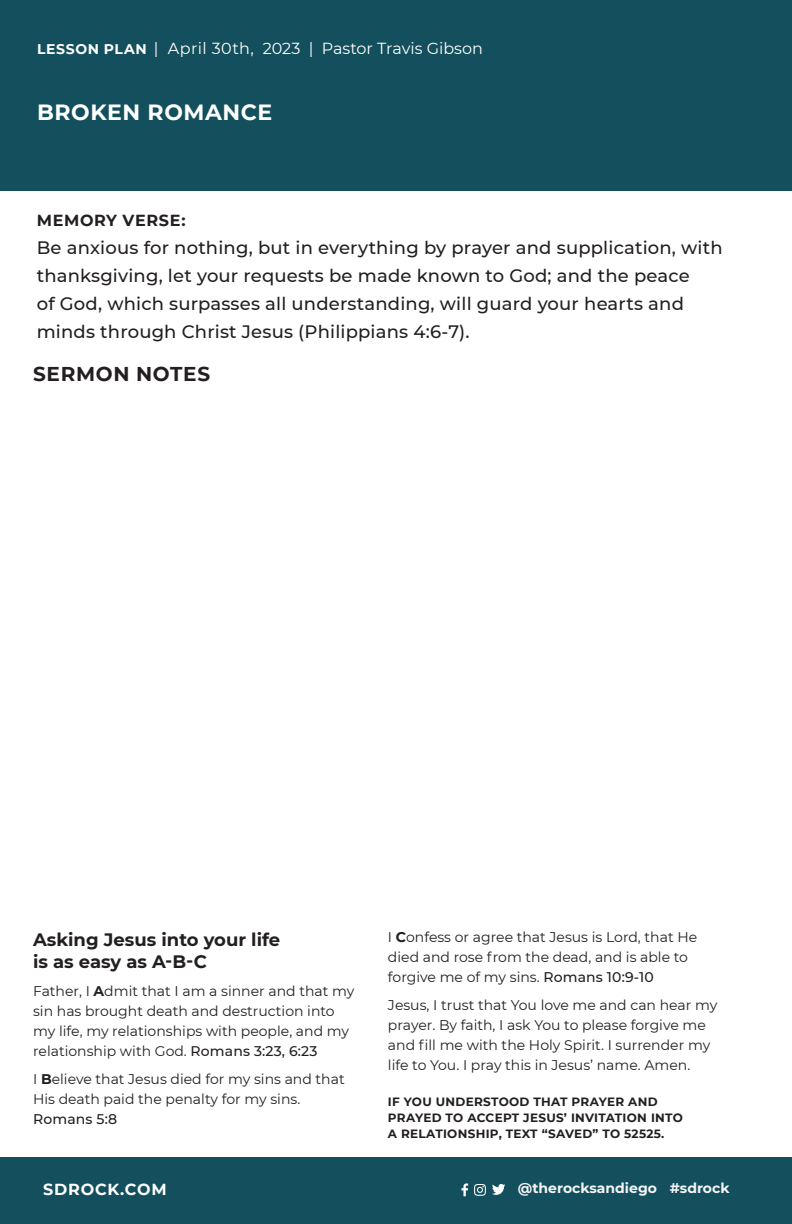
<style>
.page{position:relative;width:792px;height:1224px;background:#fff}
.page>*{position:absolute;margin:0;border:0;box-sizing:border-box;transform-origin:0 0}
.Copy_Text{font:700 22px "Montserrat";letter-spacing:.025em;color:#fff}
.Copy_Text-2{font:700 20px "Montserrat";letter-spacing:.03em;color:#231f20}
.Copy_Text-3{font:500 18px/28px "Montserrat";letter-spacing:.01em;color:#231f20}
.t1{font:700 18px/22px "Montserrat";color:#231f20}
.Copy_Text-4{font:16px "Montserrat";color:#fff}
.Copy_Text-5{font:700 16px "Montserrat";letter-spacing:.045em;color:#231f20}
.t2{font:700 16px "Montserrat";letter-spacing:.05em;color:#fff}
.t3{font:14px/20px "Montserrat";color:#231f20}
.t4{font:700 14px "Montserrat";color:#f5f5f6}
.t5{font:700 12px/16px "Montserrat";letter-spacing:.025em;color:#231f20}
.s1{font-weight:700;font-size:14px}
.s2{font-weight:700}
.s3{font-weight:500}
</style>
<div class="page">
<div style="left:0;top:0;width:792px;height:190px;background:#134f5c"></div>
<div style="left:0;top:1158px;width:792px;height:66px;background:#134f5c"></div>
<svg style="left:492px;top:1184px;width:13px;height:11px"></svg>
<svg style="left:474px;top:1184px;width:12px;height:12px"></svg>
<svg style="left:462px;top:1183px;width:6px;height:13px"></svg>
<p class="Copy_Text-4" style="left:37px;top:38px;width:447px"><span class="s1">LESSON PLAN</span> | April 30th, 2023 | Pastor Travis Gibson</p>
<p class="Copy_Text" style="left:37px;top:97px;width:237px">BROKEN ROMANCE</p>
<p class="Copy_Text-5" style="left:37px;top:208px;width:150px">MEMORY VERSE:</p>
<p class="Copy_Text-3" style="left:37px;top:233px;width:687px">Be anxious for nothing, but in everything by prayer and supplication, with thanksgiving, let your requests be made known to God; and the peace<br>of God, which surpasses all understanding, will guard your hearts and minds through Christ Jesus (Philippians 4:6-7).</p>
<p class="Copy_Text-2" style="left:33px;top:360px;width:179px">SERMON NOTES</p>
<p class="t1" style="left:33px;top:928px;width:249px">Asking Jesus into your life is as easy as A-B-C</p>
<p class="t3" style="left:33px;top:980px;width:323px">Father, I <span class="s2">A</span>dmit that I am a sinner and that my sin has brought death and destruction into my life, my relationships with people, and my relationship with God. <span class="s3">Romans 3:23, 6:23</span></p>
<p class="t3" style="left:33px;top:1068px;width:313px">I <span class="s2">B</span>elieve that Jesus died for my sins and that<br>His death paid the penalty for my sins.<br><span class="s3">Romans 5:8</span></p>
<p class="t3" style="left:388px;top:926px;width:311px">I <span class="s2">C</span>onfess or agree that Jesus is Lord, that He died and rose from the dead, and is able to forgive me of my sins. <span class="s3">Romans 10:9-10</span></p>
<p class="t3" style="left:388px;top:994px;width:331px">Jesus, I trust that You love me and can hear my prayer. By faith, I ask You to please forgive me and fill me with the Holy Spirit. I surrender my life to You. I pray this in Jesus’ name. Amen.</p>
<p class="t5" style="left:388px;top:1093px;width:296px">IF YOU UNDERSTOOD THAT PRAYER AND<br>PRAYED TO ACCEPT JESUS’ INVITATION INTO<br>A RELATIONSHIP, TEXT “SAVED” TO 52525.</p>
<p class="t2" style="left:43px;top:1178px;width:125px">SDROCK.COM</p>
<p class="t4" style="left:518px;top:1178px;width:213px">@therocksandiego #sdrock</p>
</div>
